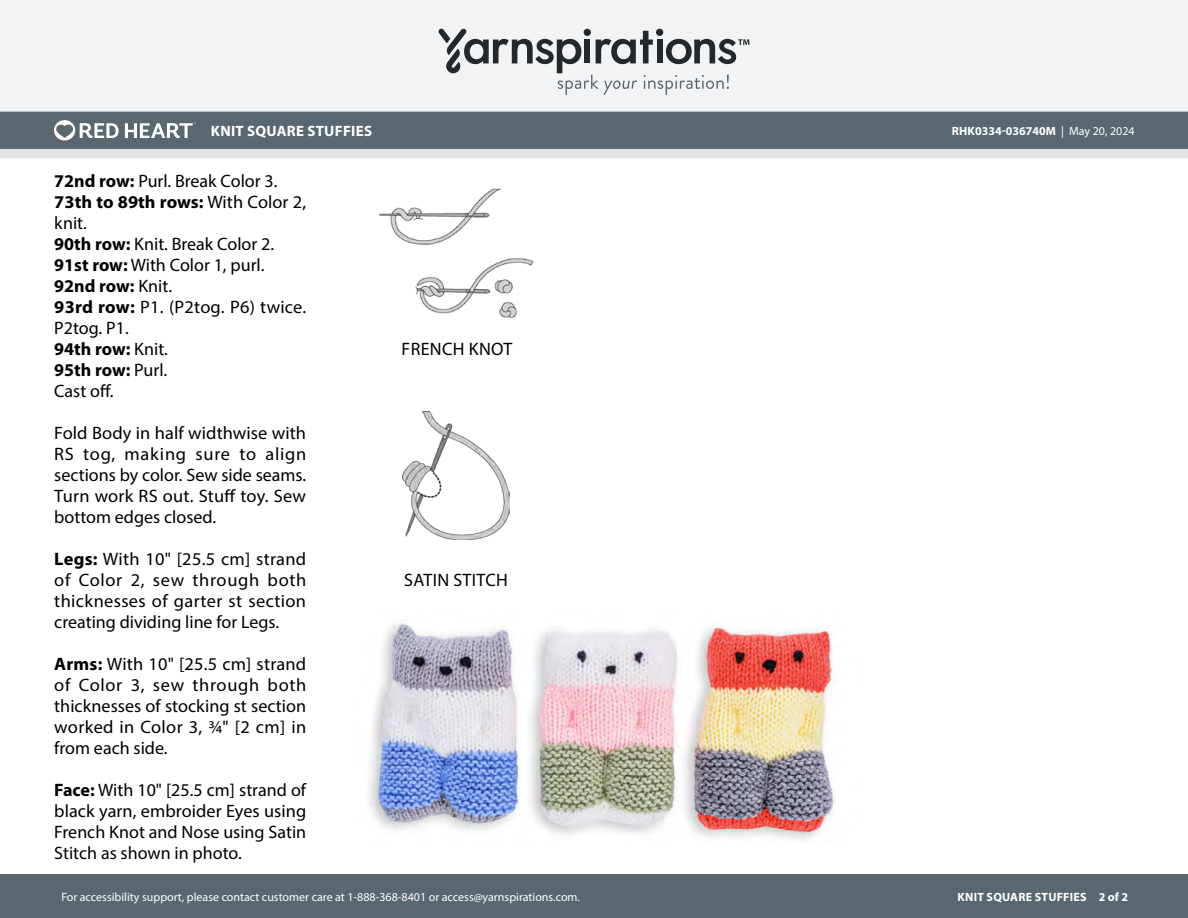
<style>
.page{position:relative;width:1188px;height:918px;background:#fff}
.page>*{position:absolute;margin:0;border:0;box-sizing:border-box;transform-origin:0 0}
.Body_-__Color_coded_4_sizes{font:18px/21px "Myriad Pro";color:#000;text-align:justify}
.Body_-__Color_coded_4_sizes-2{font:700 18px "Myriad Pro";color:#000}
.Diagram___Schematic_Headers{font:18px "Myriad Pro";letter-spacing:.02em;color:#000}
.t1{font:700 15px "Myriad Pro";letter-spacing:.02em;color:#fff}
.t2{font:12px "Myriad Pro";color:#fff}
.t3{font:700 12px "Myriad Pro";color:#fff}
.t4{font:700 12px "Myriad Pro";letter-spacing:.02em;color:#fff}
.s1{font-weight:400}
.s2{font-weight:700}
</style>
<div class="page">
<div style="left:0;top:875px;width:1188px;height:43px;background:#5a6670"></div>
<div style="left:0;top:149px;width:1188px;height:9px;background:#e4e3e3"></div>
<div style="left:0;top:111px;width:1188px;height:38px;background:#5a6670"></div>
<div style="left:0;top:0;width:1188px;height:112px;background:#f2f3f4"></div>
<svg style="left:438px;top:29px;width:311px;height:66px"></svg>
<svg style="left:54px;top:120px;width:65px;height:20px"></svg>
<svg style="left:125px;top:122px;width:71px;height:16px"></svg>
<img style="left:379px;top:188px;width:155px;height:130px">
<img style="left:403px;top:412px;width:107px;height:127px">
<img style="left:368px;top:623px;width:467px;height:219px">
<p class="t1" style="left:211px;top:121px;width:163px">KNIT SQUARE STUFFIES</p>
<p class="t3" style="left:952px;top:123px;width:185px">RHK0334-036740M <span class="s1">| May 20, 2024</span></p>
<p class="Body_-__Color_coded_4_sizes" style="left:54px;top:170px;width:225px"><span class="s2">72nd row:</span> Purl. Break Color 3.</p>
<p class="Body_-__Color_coded_4_sizes" style="left:54px;top:191px;width:253px"><span class="s2">73th to 89th rows:</span> With Color 2, knit.</p>
<p class="Body_-__Color_coded_4_sizes" style="left:54px;top:233px;width:221px"><span class="s2">90th row:</span> Knit. Break Color 2.</p>
<p class="Body_-__Color_coded_4_sizes" style="left:54px;top:254px;width:212px"><span class="s2">91st row:</span> With Color 1, purl.</p>
<p class="Body_-__Color_coded_4_sizes-2" style="left:54px;top:274px;width:119px">92nd row: <span class="s1">Knit.</span></p>
<p class="Body_-__Color_coded_4_sizes" style="left:54px;top:296px;width:253px"><span class="s2">93rd row:</span> P1. (P2tog. P6) twice.<br>P2tog. P1.</p>
<p class="Body_-__Color_coded_4_sizes-2" style="left:54px;top:337px;width:115px">94th row: <span class="s1">Knit.</span></p>
<p class="Body_-__Color_coded_4_sizes-2" style="left:54px;top:358px;width:114px">95th row: <span class="s1">Purl.</span></p>
<p class="Body_-__Color_coded_4_sizes" style="left:54px;top:380px;width:61px">Cast off.</p>
<p class="Body_-__Color_coded_4_sizes" style="left:54px;top:422px;width:253px">Fold Body in half widthwise with RS tog, making sure to align sections by color. Sew side seams.<br>Turn work RS out. Stuff toy. Sew bottom edges closed.</p>
<p class="Body_-__Color_coded_4_sizes" style="left:54px;top:548px;width:253px"><span class="s2">Legs:</span> With 10" [25.5 cm] strand of Color 2, sew through both thicknesses of garter st section creating dividing line for Legs.</p>
<p class="Body_-__Color_coded_4_sizes" style="left:54px;top:653px;width:253px"><span class="s2">Arms:</span> With 10" [25.5 cm] strand of Color 3, sew through both thicknesses of stocking st section worked in Color 3, ¾" [2 cm] in from each side.</p>
<p class="Body_-__Color_coded_4_sizes" style="left:54px;top:779px;width:253px"><span class="s2">Face:</span> With 10" [25.5 cm] strand of black yarn, embroider Eyes using French Knot and Nose using Satin Stitch as shown in photo.</p>
<p class="Diagram___Schematic_Headers" style="left:402px;top:338px;width:112px">FRENCH KNOT</p>
<p class="Diagram___Schematic_Headers" style="left:404px;top:569px;width:105px">SATIN STITCH</p>
<p class="t2" style="left:61px;top:889px;width:520px">For accessibility support, please contact customer care at 1-888-368-8401 or access@yarnspirations.com.</p>
<p class="t4" style="left:958px;top:889px;width:172px">KNIT SQUARE STUFFIES 2 of 2</p>
</div>
